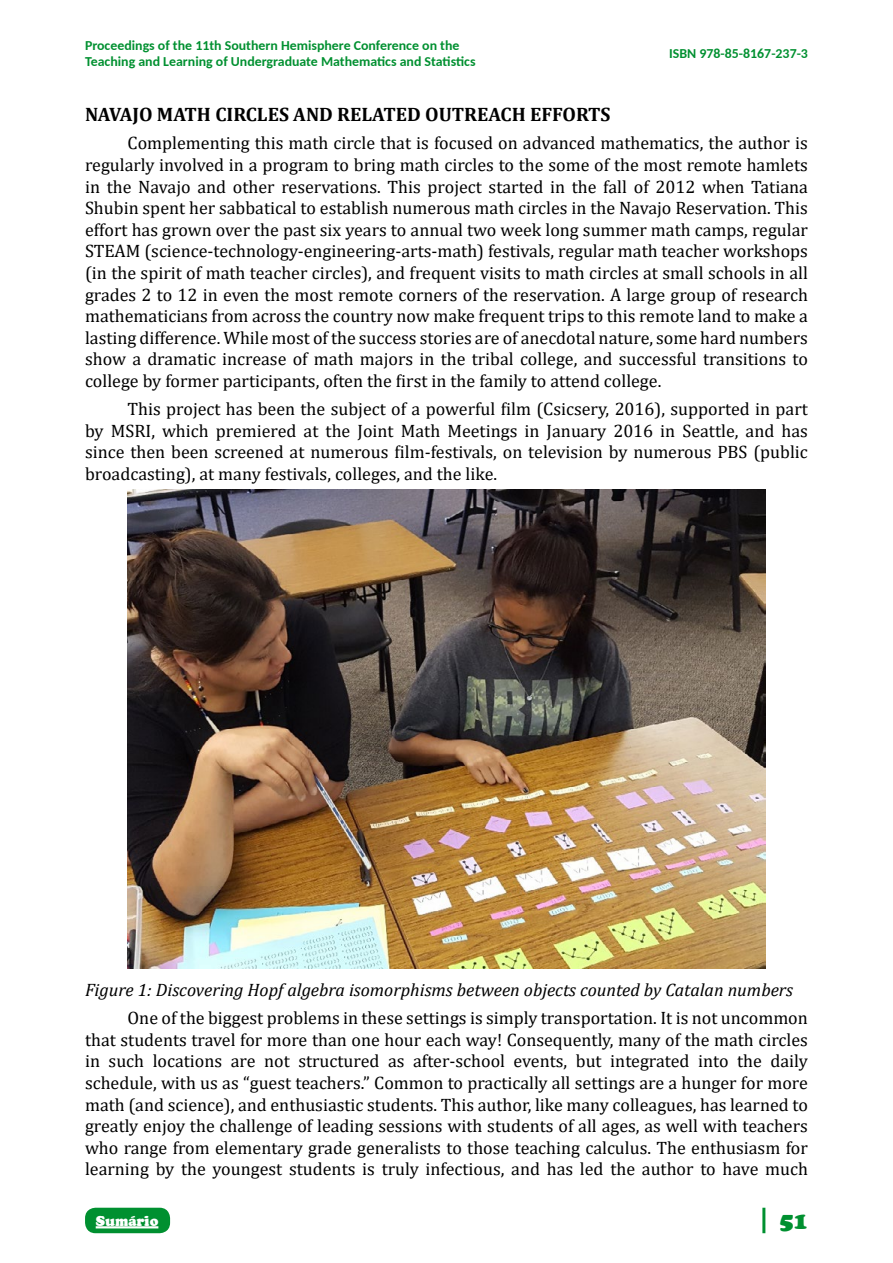
<style>
.page{position:relative;width:893px;height:1263px;background:#fff}
.page>*{position:absolute;margin:0;border:0;box-sizing:border-box;transform-origin:0 0}
.t1{font:900 22.5px "Cooper BT";color:#009030}
.t2{font:700 19.5px "Cambria";color:#000}
.t3{font:18px/21.6px "Cambria";color:#000;text-align:justify}
.t4{font:italic 18px "Cambria";color:#000}
.t5{font:700 13.5px/16.2px "Carlito";color:#009030}
.t6{font:900 13.5px "Cooper BT";color:#fff}
</style>
<div class="page">
<div style="left:85px;top:1208px;width:85px;height:25px;background:#009030;border-radius:10px"></div>
<hr style="left:96px;top:1226px;width:62px;height:2px;background:#fff">
<hr style="left:762px;top:1208px;width:3px;height:25px;background:#009030">
<img style="left:128px;top:490px;width:637px;height:478px">
<p class="t5" style="left:85px;top:37px;width:392px">Proceedings of the 11th Southern Hemisphere Conference on the<br>Teaching and Learning of Undergraduate Mathematics and Statistics</p>
<p class="t5" style="left:669px;top:45px;width:140px">ISBN 978-85-8167-237-3</p>
<p class="t2" style="left:85px;top:101px;width:527px">NAVAJO MATH CIRCLES AND RELATED OUTREACH EFFORTS</p>
<p class="t3" style="left:85px;top:132px;width:724px;text-indent:43px">Complementing this math circle that is focused on advanced mathematics, the author is regularly involved in a program to bring math circles to the some of the most remote hamlets in the Navajo and other reservations. This project started in the fall of 2012 when Tatiana Shubin spent her sabbatical to establish numerous math circles in the Navajo Reservation. This effort has grown over the past six years to annual two week long summer math camps, regular STEAM (science-technology-engineering-arts-math) festivals, regular math teacher workshops (in the spirit of math teacher circles), and frequent visits to math circles at small schools in all grades 2 to 12 in even the most remote corners of the reservation. A large group of research mathematicians from across the country now make frequent trips to this remote land to make a lasting difference. While most of the success stories are of anecdotal nature, some hard numbers show a dramatic increase of math majors in the tribal college, and successful transitions to college by former participants, often the first in the family to attend college.</p>
<p class="t3" style="left:85px;top:398px;width:724px;text-indent:43px">This project has been the subject of a powerful film (Csicsery, 2016), supported in part by MSRI, which premiered at the Joint Math Meetings in January 2016 in Seattle, and has since then been screened at numerous film-festivals, on television by numerous PBS (public broadcasting), at many festivals, colleges, and the like.</p>
<p class="t4" style="left:85px;top:977px;width:710px">Figure 1: Discovering Hopf algebra isomorphisms between objects counted by Catalan numbers</p>
<p class="t3" style="left:85px;top:1007px;width:724px;text-indent:43px">One of the biggest problems in these settings is simply transportation. It is not uncommon that students travel for more than one hour each way! Consequently, many of the math circles in such locations are not structured as after-school events, but integrated into the daily schedule, with us as “guest teachers.” Common to practically all settings are a hunger for more math (and science), and enthusiastic students. This author, like many colleagues, has learned to greatly enjoy the challenge of leading sessions with students of all ages, as well with teachers who range from elementary grade generalists to those teaching calculus. The enthusiasm for learning by the youngest students is truly infectious, and has led the author to have much</p>
<p class="t6" style="left:96px;top:1212px;width:64px">Sumário</p>
<p class="t1" style="left:780px;top:1207px;width:30px">51</p>
</div>
